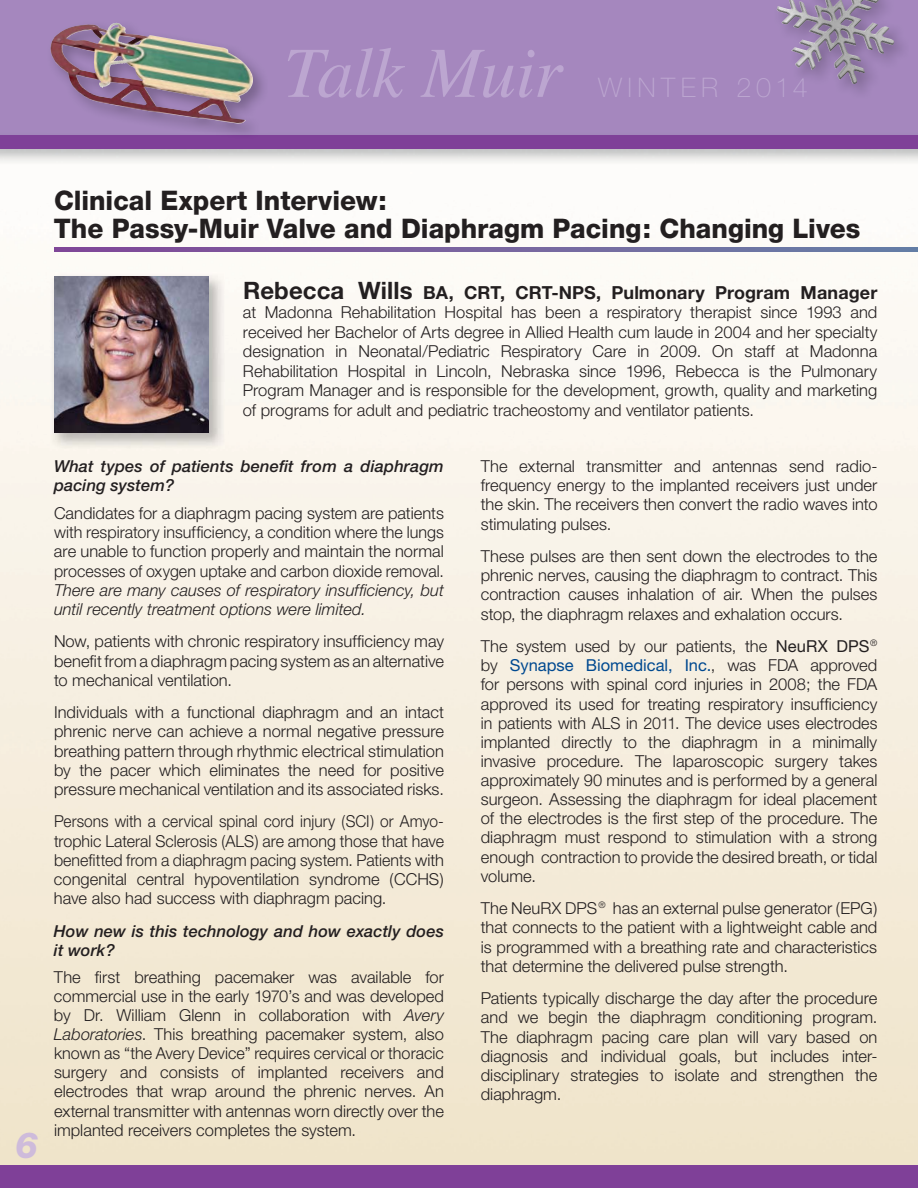
<style>
.page{position:relative;width:918px;height:1188px;background:#fff}
.page>*{position:absolute;margin:0;border:0;box-sizing:border-box;transform-origin:0 0}
.t1{font:italic 72px "Times";letter-spacing:-.02em;color:#bca6d0}
.t2{font:italic 800 36px "Helvetica Neue";color:#cebbdb}
.t3{font:800 27px/28.5px "Helvetica Neue";color:#231f20}
.t4{font:100 27px "Helvetica Neue";letter-spacing:.195em;color:#bca6d0}
.t5{font:700 18px "Helvetica Neue";letter-spacing:.005em;color:#231f20}
.t6{font:300 16.5px/19px "Helvetica Neue";color:#231f20;text-align:justify}
.t7{font:300 16.5px/19px "Helvetica Neue";color:#231f20;text-align:justify;scale:.94 1}
.t8{font:italic 500 16.5px/19.2px "Helvetica Neue";letter-spacing:.005em;color:#231f20}
.t9{font:italic 300 16.5px/19px "Helvetica Neue";color:#231f20}
.s1{color:#bba6d0}
.s2{font-size:24px}
.s3{font-style:italic}
.s4{font-weight:400}
.s5{font-weight:400;color:#004990}
</style>
<div class="page">
<img style="left:0;top:247px;width:918px;height:918px">
<div style="left:0;top:1165px;width:918px;height:23px;background:#7f4098"></div>
<div style="left:0;top:0;width:918px;height:139px;background:#a587be"></div>
<div style="left:0;top:136px;width:918px;height:13px;background:#7f4098"></div>
<svg style="left:54px;top:248px;width:864px;height:4px;background:#76649e"></svg>
<img style="left:50px;top:272px;width:174px;height:177px">
<img style="left:54px;top:276px;width:154px;height:157px">
<img style="left:50px;top:22px;width:204px;height:102px">
<img style="left:777px;top:0;width:117px;height:84px">
<h1 class="t1" style="left:284px;top:47px;width:280px">Talk Muir</h1>
<h3 class="t4" style="left:598px;top:78px;width:211px">WINTER 20<span class="s1">14</span></h3>
<h3 class="t3" style="left:54px;top:188px;width:808px">Clinical Expert Interview:<br>The Passy-Muir Valve and Diaphragm Pacing: Changing Lives</h3>
<p class="t5" style="left:243px;top:286px;width:636px"><span class="s2">Rebecca Wills</span> BA, CRT, CRT-NPS, Pulmonary Program Manager</p>
<p class="t6" style="left:243px;top:304px;width:636px;line-height:19.5px">at Madonna Rehabilitation Hospital has been a respiratory therapist since 1993 and received her Bachelor of Arts degree in Allied Health cum laude in 2004 and her specialty designation in Neonatal/Pediatric Respiratory Care in 2009. On staff at Madonna Rehabilitation Hospital in Lincoln, Nebraska since 1996, Rebecca is the Pulmonary Program Manager and is responsible for the development, growth, quality and marketing of programs for adult and pediatric tracheostomy and ventilator patients.</p>
<h2 class="t2" style="left:16px;top:1132px;width:24px">6</h2>
<p class="t8" style="left:54px;top:458px;width:391px">What types of patients benefit from a diaphragm pacing system?</p>
<p class="t6" style="left:54px;top:505px;width:392px">Candidates for a diaphragm pacing system are patients with respiratory insufficiency, a condition where the lungs are unable to function properly and maintain the normal processes of oxygen uptake and carbon dioxide removal.</p>
<p class="t9" style="left:54px;top:582px;width:392px">There are many causes of respiratory insufficiency, but until recently treatment options were limited.</p>
<p class="t6" style="left:54px;top:634px;width:392px">Now, patients with chronic respiratory insufficiency may benefit from a diaphragm pacing system as an alternative to mechanical ventilation.</p>
<p class="t6" style="left:54px;top:705px;width:392px">Individuals with a functional diaphragm and an intact phrenic nerve can achieve a normal negative pressure breathing pattern through rhythmic electrical stimulation by the pacer which eliminates the need for positive pressure mechanical ventilation and its associated risks.</p>
<p class="t7" style="left:54px;top:814px;width:416px">Persons with a cervical spinal cord injury (SCI) or Amyo&shy;trophic Lateral Sclerosis (ALS) are among those that have benefitted from a diaphragm pacing system. Patients with congenital central hypoventilation syndrome (CCHS) have also had success with diaphragm pacing.</p>
<p class="t8" style="left:54px;top:923px;width:392px">How new is this technology and how exactly does it work?</p>
<p class="t6" style="left:54px;top:969px;width:392px">The first breathing pacemaker was available for commercial use in the early 1970’s and was developed by Dr. William Glenn in collaboration with <span class="s3">Avery Laboratories</span>. This breathing pacemaker system, also known as “the Avery Device” requires cervical or thoracic surgery and consists of implanted receivers and electrodes that wrap around the phrenic nerves. An external transmitter with antennas worn directly over the implanted receivers completes the system.</p>
<p class="t6" style="left:481px;top:458px;width:398px">The external transmitter and antennas send radio&shy;frequency energy to the implanted receivers just under the skin. The receivers then convert the radio waves into stimulating pulses.</p>
<p class="t6" style="left:481px;top:548px;width:398px">These pulses are then sent down the electrodes to the phrenic nerves, causing the diaphragm to contract. This contraction causes inhalation of air. When the pulses stop, the diaphragm relaxes and exhalation occurs.</p>
<p class="t6" style="left:481px;top:638px;width:398px">The system used by our patients, the <span class="s4">NeuRX DPS</span><sup>® </sup>by <span class="s5">Synapse Biomedical, Inc.</span>, was FDA approved for persons with spinal cord injuries in 2008; the FDA approved its used for treating respiratory insufficiency in patients with ALS in 2011. The device uses electrodes implanted directly to the diaphragm in a minimally invasive procedure. The laparoscopic surgery takes approximately 90 minutes and is performed by a general surgeon. Assessing the diaphragm for ideal placement of the electrodes is the first step of the procedure. The diaphragm must respond to stimulation with a strong enough contraction to provide the desired breath, or tidal volume.</p>
<p class="t6" style="left:481px;top:900px;width:398px">The NeuRX DPS <sup>®</sup> has an external pulse generator (EPG) that connects to the patient with a lightweight cable and is programmed with a breathing rate and characteristics that determine the delivered pulse strength.</p>
<p class="t6" style="left:481px;top:990px;width:398px">Patients typically discharge the day after the procedure and we begin the diaphragm conditioning program.<br>The diaphragm pacing care plan will vary based on diagnosis and individual goals, but includes inter&shy;disciplinary strategies to isolate and strengthen the diaphragm.</p>
</div>
